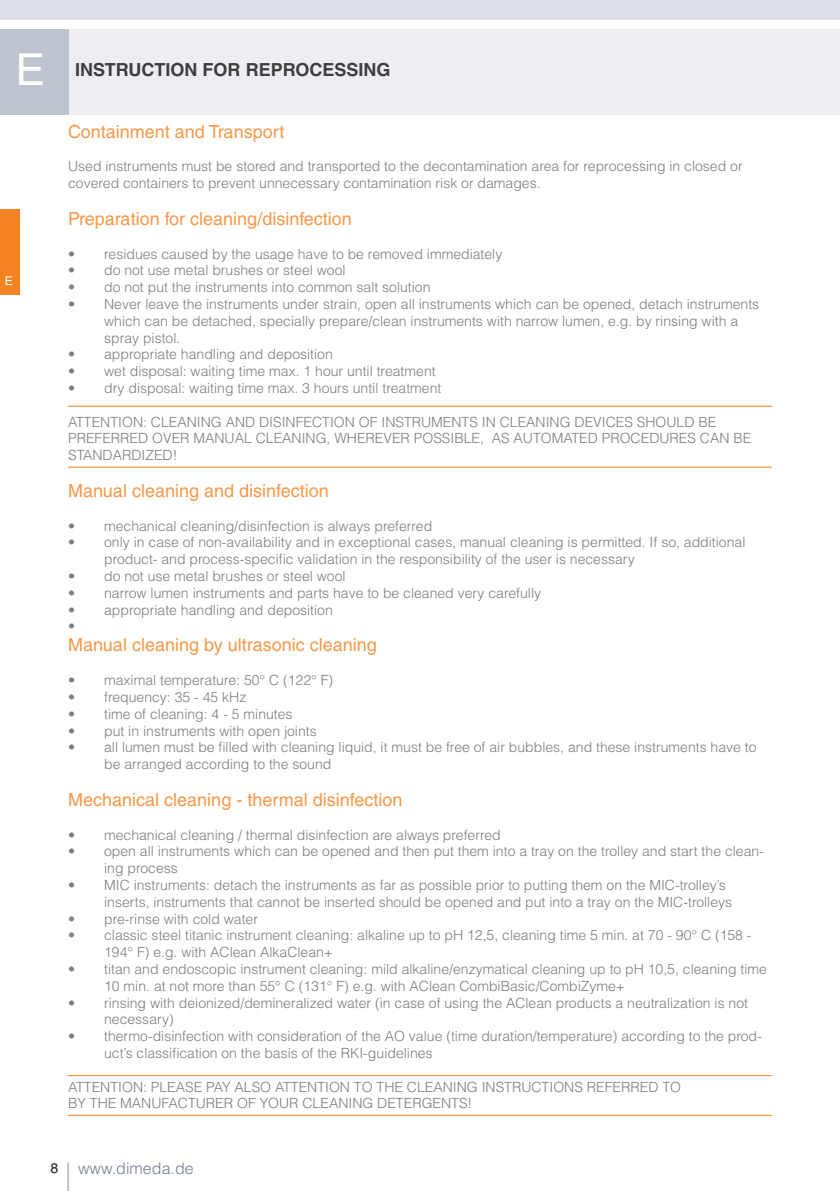
<style>
.page{position:relative;width:840px;height:1191px;background:#fff}
.page>*{position:absolute;margin:0;border:0;box-sizing:border-box;transform-origin:0 0}
.Kapitelnummer{font:44px "Helvetica LT Std";color:#fff}
.Fließtext_überschrif{font:18px "Helvetica LT Std";color:#f79848}
.Kapitel__links{font:700 18px "Helvetica LT Std";color:#3e3e3f}
.t1{font:300 16px "Helvetica LT Std";color:#747e8e}
.Fließtext{font:300 14px/16.8px "Helvetica LT Std";color:#7a7d7e}
.Kapitel_Reiter_Zahl{font:12px "Helvetica LT Std";color:#fff}
.s1{font-weight:400;font-size:14px;color:#231f20}
</style>
<div class="page">
<div style="left:0;top:0;width:839px;height:20px;background:#dcdfe5"></div>
<div style="left:68px;top:30px;width:771px;height:85px;background:#eceef1"></div>
<div style="left:0;top:30px;width:68px;height:85px;background:#bfc5cf"></div>
<hr style="left:67px;top:1162px;width:2px;height:29px;background:#bfc5cf">
<div style="left:0;top:210px;width:20px;height:85px;background:#f58220"></div>
<hr style="left:68px;top:406px;width:703px;height:1px;background:#f58220">
<hr style="left:68px;top:467px;width:703px;height:1px;background:#f58220">
<hr style="left:68px;top:1075px;width:703px;height:1px;background:#f58220">
<hr style="left:68px;top:1114px;width:703px;height:1px;background:#f58220">
<p class="Kapitelnummer" style="left:16px;top:44px;width:31px">E</p>
<p class="Kapitel_Reiter_Zahl" style="left:5px;top:274px;width:10px">E</p>
<p class="Kapitel__links" style="left:75px;top:59px;width:316px">INSTRUCTION FOR REPROCESSING</p>
<p class="Fließtext_überschrif" style="left:68px;top:121px;width:218px">Containment and Transport</p>
<p class="Fließtext" style="left:68px;top:158px;width:675px">Used instruments must be stored and transported to the decontamination area for reprocessing in closed or covered containers to prevent unnecessary contamination risk or damages.</p>
<p class="Fließtext_überschrif" style="left:68px;top:208px;width:285px">Preparation for cleaning/disinfection</p>
<p class="Fließtext" style="left:68px;top:245px;width:435px">• residues caused by the usage have to be removed immediately</p>
<p class="Fließtext" style="left:68px;top:262px;width:279px">• do not use metal brushes or steel wool</p>
<p class="Fließtext" style="left:68px;top:279px;width:364px">• do not put the instruments into common salt solution</p>
<p class="Fließtext" style="left:104px;top:295px;width:656px;text-indent:-36px">• Never leave the instruments under strain, open all instruments which can be opened, detach instruments which can be detached, specially prepare/clean instruments with narrow lumen, e.g. by rinsing with a spray pistol.</p>
<p class="Fließtext" style="left:68px;top:346px;width:266px">• appropriate handling and deposition</p>
<p class="Fließtext" style="left:68px;top:363px;width:369px">• wet disposal: waiting time max. 1 hour until treatment</p>
<p class="Fließtext" style="left:68px;top:379px;width:374px">• dry disposal: waiting time max. 3 hours until treatment</p>
<p class="Fließtext" style="left:68px;top:413px;width:684px">ATTENTION: CLEANING AND DISINFECTION OF INSTRUMENTS IN CLEANING DEVICES SHOULD BE<br>PREFERRED OVER MANUAL CLEANING, WHEREVER POSSIBLE, AS AUTOMATED PROCEDURES CAN BE<br>STANDARDIZED!</p>
<p class="Fließtext_überschrif" style="left:68px;top:480px;width:262px">Manual cleaning and disinfection</p>
<p class="Fließtext" style="left:68px;top:517px;width:365px">• mechanical cleaning/disinfection is always preferred</p>
<p class="Fließtext" style="left:104px;top:534px;width:642px;text-indent:-36px">• only in case of non-availability and in exceptional cases, manual cleaning is permitted. If so, additional product- and process-specific validation in the responsibility of the user is necessary</p>
<p class="Fließtext" style="left:68px;top:567px;width:279px">• do not use metal brushes or steel wool</p>
<p class="Fließtext" style="left:68px;top:584px;width:474px">• narrow lumen instruments and parts have to be cleaned very carefully</p>
<p class="Fließtext" style="left:68px;top:601px;width:266px">• appropriate handling and deposition</p>
<p class="Fließtext" style="left:68px;top:618px;width:8px">•</p>
<p class="Fließtext_überschrif" style="left:68px;top:634px;width:310px">Manual cleaning by ultrasonic cleaning</p>
<p class="Fließtext" style="left:68px;top:671px;width:266px">• maximal temperature: 50° C (122° F)</p>
<p class="Fließtext" style="left:68px;top:688px;width:180px">• frequency: 35 - 45 kHz</p>
<p class="Fließtext" style="left:68px;top:705px;width:226px">• time of cleaning: 4 - 5 minutes</p>
<p class="Fließtext" style="left:68px;top:722px;width:250px">• put in instruments with open joints</p>
<p class="Fließtext" style="left:104px;top:739px;width:653px;text-indent:-36px">• all lumen must be filled with cleaning liquid, it must be free of air bubbles, and these instruments have to be arranged according to the sound</p>
<p class="Fließtext_überschrif" style="left:68px;top:789px;width:336px">Mechanical cleaning - thermal disinfection</p>
<p class="Fließtext" style="left:68px;top:826px;width:434px">• mechanical cleaning / thermal disinfection are always preferred</p>
<p class="Fließtext" style="left:104px;top:843px;width:661px;text-indent:-36px">• open all instruments which can be opened and then put them into a tray on the trolley and start the clean&shy;ing process</p>
<p class="Fließtext" style="left:104px;top:876px;width:629px;text-indent:-36px">• MIC instruments: detach the instruments as far as possible prior to putting them on the MIC-trolley’s inserts, instruments that cannot be inserted should be opened and put into a tray on the MIC-trolleys</p>
<p class="Fließtext" style="left:68px;top:910px;width:191px">• pre-rinse with cold water</p>
<p class="Fließtext" style="left:104px;top:927px;width:648px;text-indent:-36px">• classic steel titanic instrument cleaning: alkaline up to pH 12,5, cleaning time 5 min. at 70 - 90° C (158 -<br>194° F) e.g. with AClean AlkaClean+</p>
<p class="Fließtext" style="left:104px;top:960px;width:664px;text-indent:-36px">• titan and endoscopic instrument cleaning: mild alkaline/enzymatical cleaning up to pH 10,5, cleaning time<br>10 min. at not more than 55° C (131° F) e.g. with AClean CombiBasic/CombiZyme+</p>
<p class="Fließtext" style="left:104px;top:994px;width:645px;text-indent:-36px">• rinsing with deionized/demineralized water (in case of using the AClean products a neutralization is not necessary)</p>
<p class="Fließtext" style="left:104px;top:1027px;width:658px;text-indent:-36px">• thermo-disinfection with consideration of the AO value (time duration/temperature) according to the prod&shy;uct’s classification on the basis of the RKI-guidelines</p>
<p class="Fließtext" style="left:68px;top:1078px;width:614px">ATTENTION: PLEASE PAY ALSO ATTENTION TO THE CLEANING INSTRUCTIONS REFERRED TO</p>
<p class="Fließtext" style="left:68px;top:1095px;width:405px">BY THE MANUFACTURER OF YOUR CLEANING DETERGENTS!</p>
<p class="t1" style="left:50px;top:1158px;width:145px"><span class="s1">8</span> www.dimeda.de</p>
</div>
